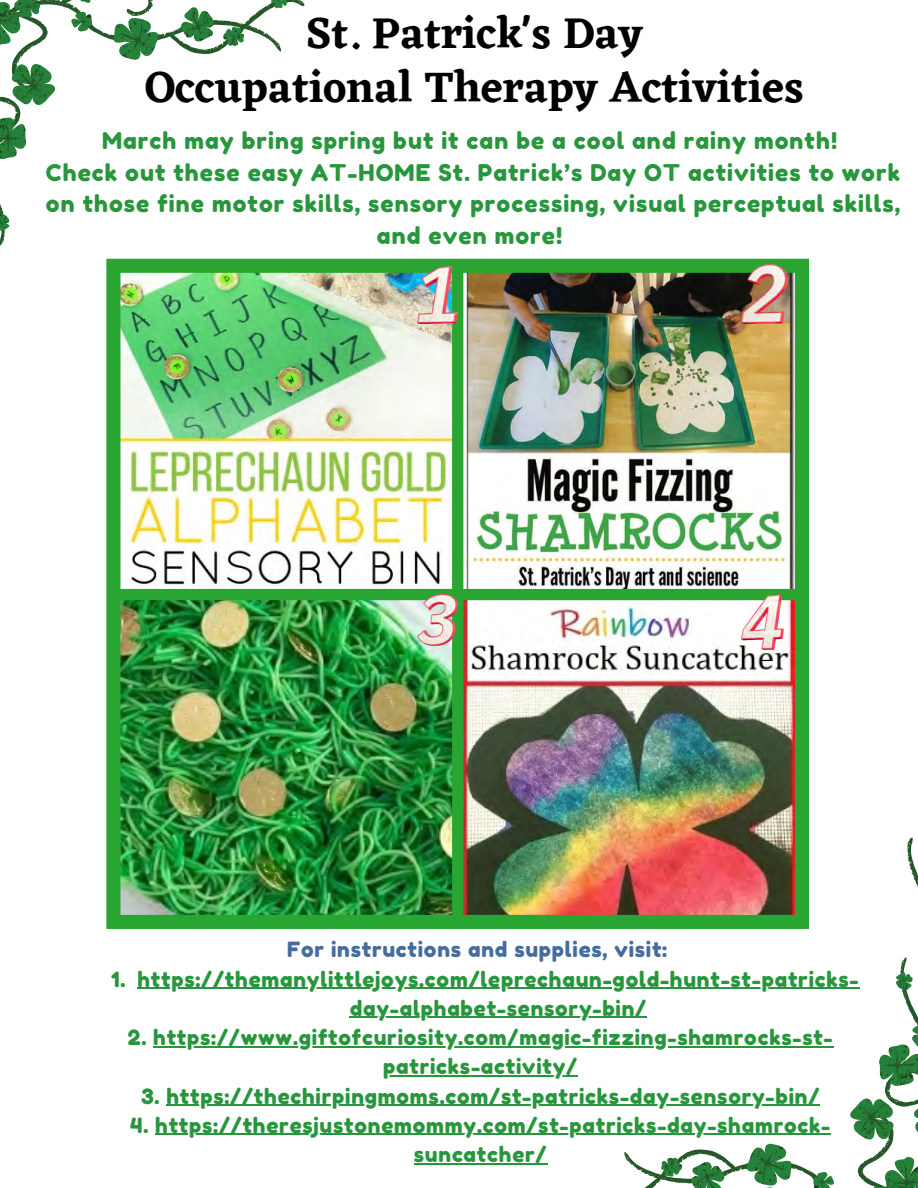
<style>
.page{position:relative;width:918px;height:1188px;background:#fff}
.page>*{position:absolute;margin:0;border:0;box-sizing:border-box;transform-origin:0 0}
.t1{font:600 44.4px/54px "Eczar";color:#000;text-align:center}
.t2{font:22.95px/31.5px "Fredoka One";letter-spacing:.045em;color:#27963c;text-align:center}
.t3{font:21px/29.2px "Fredoka One";letter-spacing:.04em;color:#27963c;text-align:center}
.t4{font:21px "Fredoka One";letter-spacing:.04em;color:#446c9e}
</style>
<div class="page">
<svg style="left:244px;top:0;width:60px;height:259px"></svg>
<svg style="left:0;top:0;width:244px;height:259px"></svg>
<svg style="left:601px;top:837px;width:317px;height:351px"></svg>
<svg style="left:662px;top:934px;width:256px;height:254px"></svg>
<img style="left:106px;top:259px;width:703px;height:670px">
<img style="left:418px;top:267px;width:39px;height:56px">
<img style="left:741px;top:265px;width:46px;height:58px">
<img style="left:418px;top:594px;width:39px;height:52px">
<img style="left:741px;top:594px;width:43px;height:55px">
<hr style="left:137px;top:988px;width:722px;height:1px;background:#27963c">
<hr style="left:350px;top:1017px;width:297px;height:1px;background:#27963c">
<hr style="left:153px;top:1046px;width:681px;height:1px;background:#27963c">
<hr style="left:383px;top:1075px;width:195px;height:2px;background:#27963c">
<hr style="left:166px;top:1105px;width:654px;height:1px;background:#27963c">
<hr style="left:155px;top:1134px;width:676px;height:1px;background:#27963c">
<hr style="left:414px;top:1163px;width:133px;height:1px;background:#27963c">
<h1 class="t1" style="left:145px;top:6px;width:660px">St. Patrick's Day<br>Occupational Therapy Activities</h1>
<p class="t2" style="left:46px;top:125px;width:856px">March may bring spring but it can be a cool and rainy month!<br>Check out these easy AT-HOME St. Patrick’s Day OT activities to work on those fine motor skills, sensory processing, visual perceptual skills, and even more!</p>
<p class="t3" style="left:111px;top:964px;width:16px">1.</p>
<p class="t4" style="left:287px;top:937px;width:382px">For instructions and supplies, visit:</p>
<p class="t3" style="left:137px;top:964px;width:723px">https://themanylittlejoys.com/leprechaun-gold-hunt-st-patricks&shy;day-alphabet-sensory-bin/</p>
<p class="t3" style="left:128px;top:1023px;width:706px">2. https://www.giftofcuriosity.com/magic-fizzing-shamrocks-st&shy;patricks-activity/</p>
<p class="t3" style="left:141px;top:1081px;width:680px">3. https://thechirpingmoms.com/st-patricks-day-sensory-bin/</p>
<p class="t3" style="left:130px;top:1110px;width:702px">4. https://theresjustonemommy.com/st-patricks-day-shamrock&shy;suncatcher/</p>
</div>
